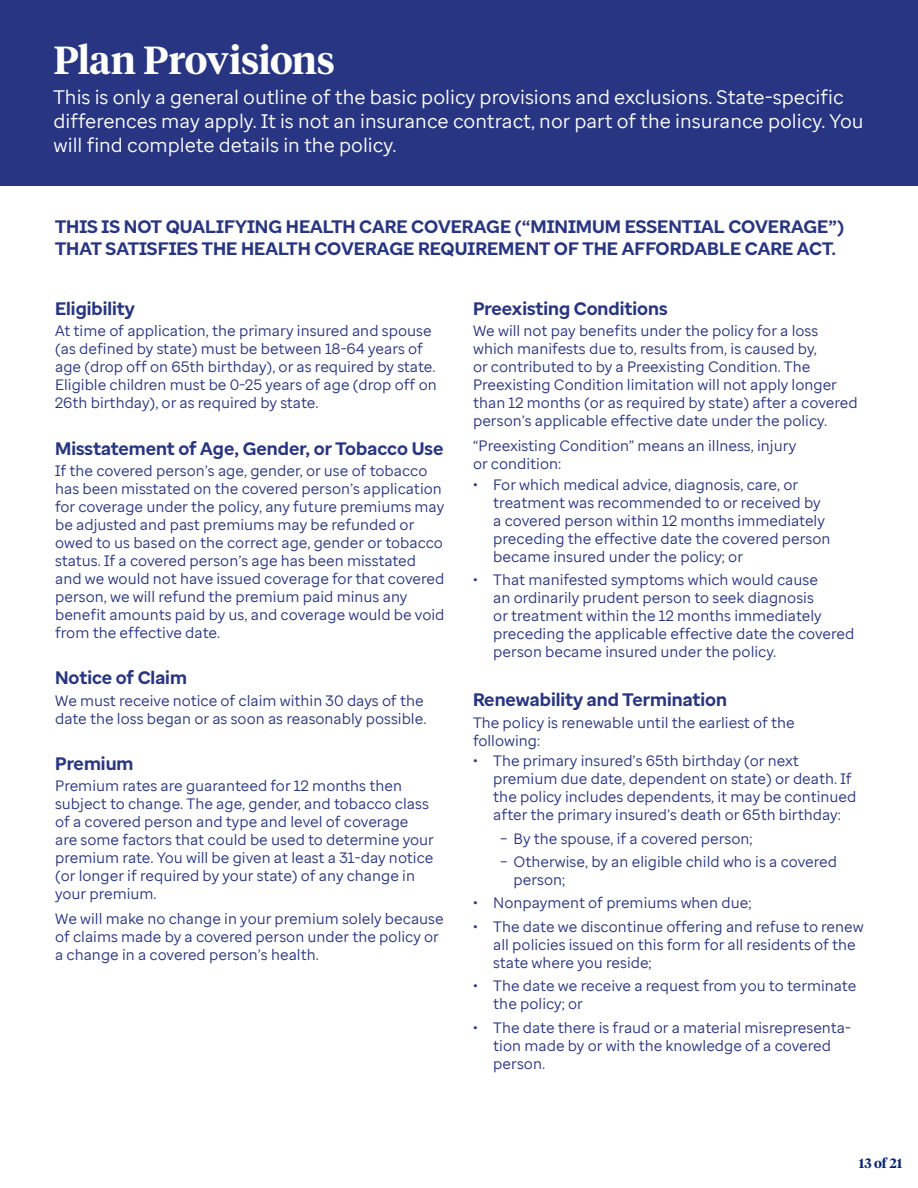
<style>
.page{position:relative;width:918px;height:1188px;background:#fff}
.page>*{position:absolute;margin:0;border:0;box-sizing:border-box;transform-origin:0 0}
.t1{font:600 39px "UHC Serif Headline";letter-spacing:-.01em;color:#fff}
.t2{font:19.5px/24px "Enterprise Sans";color:#fff}
.t3{font:700 18px/21.6px "Enterprise Sans";color:#283582}
.t4{font:15px/18px "Enterprise Sans";color:#283582}
.t5{font:600 13.5px "UHC Serif Headline";color:#002677}
</style>
<div class="page">
<div style="left:0;top:0;width:918px;height:186px;background:#283582"></div>
<h1 class="t1" style="left:54px;top:33px;width:283px">Plan Provisions</h1>
<h2 class="t2" style="left:54px;top:85px;width:811px">This is only a general outline of the basic policy provisions and exclusions. State-specific differences may apply. It is not an insurance contract, nor part of the insurance policy. You will find complete details in the policy.</h2>
<p class="t3" style="left:55px;top:216px;width:790px">THIS IS NOT QUALIFYING HEALTH CARE COVERAGE (“MINIMUM ESSENTIAL COVERAGE”)<br>THAT SATISFIES THE HEALTH COVERAGE REQUIREMENT OF THE AFFORDABLE CARE ACT.</p>
<p class="t3" style="left:55px;top:298px;width:81px">Eligibility</p>
<p class="t4" style="left:55px;top:322px;width:383px">At time of application, the primary insured and spouse (as defined by state) must be between 18-64 years of age (drop off on 65th birthday), or as required by state.<br>Eligible children must be 0-25 years of age (drop off on 26th birthday), or as required by state.</p>
<p class="t3" style="left:55px;top:438px;width:390px">Misstatement of Age, Gender, or Tobacco Use</p>
<p class="t4" style="left:55px;top:462px;width:391px">If the covered person’s age, gender, or use of tobacco has been misstated on the covered person’s application for coverage under the policy, any future premiums may be adjusted and past premiums may be refunded or owed to us based on the correct age, gender or tobacco status. If a covered person’s age has been misstated and we would not have issued coverage for that covered person, we will refund the premium paid minus any benefit amounts paid by us, and coverage would be void from the effective date.</p>
<p class="t3" style="left:55px;top:667px;width:133px">Notice of Claim</p>
<p class="t4" style="left:55px;top:691px;width:373px">We must receive notice of claim within 30 days of the date the loss began or as soon as reasonably possible.</p>
<p class="t3" style="left:55px;top:753px;width:80px">Premium</p>
<p class="t4" style="left:55px;top:777px;width:380px">Premium rates are guaranteed for 12 months then subject to change. The age, gender, and tobacco class of a covered person and type and level of coverage are some factors that could be used to determine your premium rate. You will be given at least a 31-day notice (or longer if required by your state) of any change in your premium.</p>
<p class="t4" style="left:55px;top:910px;width:390px">We will make no change in your premium solely because of claims made by a covered person under the policy or a change in a covered person’s health.</p>
<p class="t3" style="left:473px;top:298px;width:196px">Preexisting Conditions</p>
<p class="t4" style="left:473px;top:322px;width:386px">We will not pay benefits under the policy for a loss which manifests due to, results from, is caused by,<br>or contributed to by a Preexisting Condition. The Preexisting Condition limitation will not apply longer than 12 months (or as required by state) after a covered person’s applicable effective date under the policy.</p>
<p class="t4" style="left:473px;top:437px;width:325px">“Preexisting Condition” means an illness, injury or condition:</p>
<p class="t4" style="left:493px;top:475px;width:339px;text-indent:-20px">• For which medical advice, diagnosis, care, or treatment was recommended to or received by a covered person within 12 months immediately preceding the effective date the covered person became insured under the policy; or</p>
<p class="t4" style="left:493px;top:571px;width:363px;text-indent:-20px">• That manifested symptoms which would cause<br>an ordinarily prudent person to seek diagnosis<br>or treatment within the 12 months immediately preceding the applicable effective date the covered person became insured under the policy.</p>
<p class="t3" style="left:473px;top:689px;width:256px">Renewability and Termination</p>
<p class="t4" style="left:473px;top:713px;width:323px">The policy is renewable until the earliest of the following:</p>
<p class="t4" style="left:493px;top:752px;width:365px;text-indent:-20px">• The primary insured’s 65th birthday (or next premium due date, dependent on state) or death. If the policy includes dependents, it may be continued after the primary insured’s death or 65th birthday:</p>
<p class="t4" style="left:500px;top:829px;width:254px">– By the spouse, if a covered person;</p>
<p class="t4" style="left:514px;top:853px;width:325px;text-indent:-14px">– Otherwise, by an eligible child who is a covered person;</p>
<p class="t4" style="left:473px;top:894px;width:280px">• Nonpayment of premiums when due;</p>
<p class="t4" style="left:493px;top:917px;width:372px;text-indent:-20px">• The date we discontinue offering and refuse to renew all policies issued on this form for all residents of the state where you reside;</p>
<p class="t4" style="left:493px;top:977px;width:365px;text-indent:-20px">• The date we receive a request from you to terminate the policy; or</p>
<p class="t4" style="left:493px;top:1018px;width:359px;text-indent:-20px">• The date there is fraud or a material misrepresenta&shy;tion made by or with the knowledge of a covered person.</p>
<p class="t5" style="left:859px;top:1154px;width:45px">13 of 21</p>
</div>
